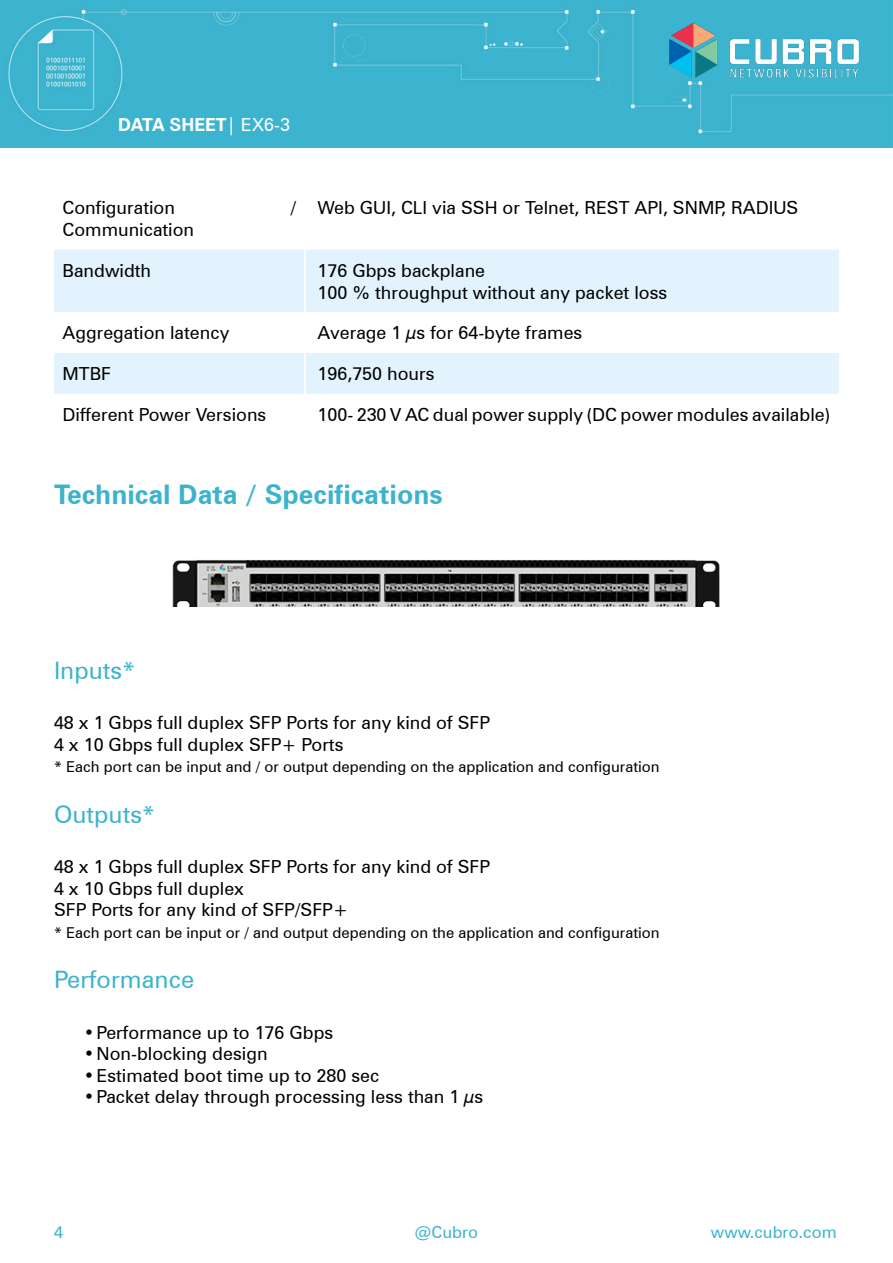
<style>
.page{position:relative;width:893px;height:1263px;background:#fff}
.page>*{position:absolute;margin:0;border:0;box-sizing:border-box;transform-origin:0 0}
.t1{font:700 27px "Zurich BT";color:#3cb3ce}
.t2{font:24px "Zurich BT";color:#3cb3ce}
.t3{font:18px/21.6px "Zurich BT";color:#000}
.t4{font:700 18px "Zurich BT";color:#fff}
.t5{font:16.5px "Zurich BT";color:#3cb3ce}
.t6{font:15px "Zurich BT";color:#000}
.s1{font-weight:400}
</style>
<div class="page">
<div style="left:0;top:0;width:893px;height:147px;background:#3cb4cf"></div>
<img style="left:669px;top:17px;width:189px;height:65px">
<svg style="left:54px;top:250px;width:785px;height:144px;fill:#e2f3fd"></svg>
<hr style="left:304px;top:250px;width:1px;height:62px;background:#fff">
<hr style="left:304px;top:312px;width:1px;height:41px;background:#fff">
<hr style="left:304px;top:353px;width:1px;height:41px;background:#fff">
<img style="left:172px;top:560px;width:548px;height:47px">
<p class="t4" style="left:118px;top:114px;width:174px">DATA SHEET<span class="s1">| EX6-3</span></p>
<p class="t3" style="left:63px;top:197px;width:114px">Configuration</p>
<p class="t3" style="left:291px;top:197px;width:7px">/</p>
<p class="t3" style="left:63px;top:219px;width:133px">Communication</p>
<p class="t3" style="left:317px;top:197px;width:482px">Web GUI, CLI via SSH or Telnet, REST API, SNMP, RADIUS</p>
<p class="t3" style="left:63px;top:260px;width:90px">Bandwidth</p>
<p class="t3" style="left:317px;top:260px;width:351px">176 Gbps backplane<br>100 % throughput without any packet loss</p>
<p class="t3" style="left:63px;top:322px;width:168px">Aggregation latency</p>
<p class="t3" style="left:317px;top:322px;width:266px">Average 1 µs for 64-byte frames</p>
<p class="t3" style="left:63px;top:363px;width:50px">MTBF</p>
<p class="t3" style="left:317px;top:363px;width:119px">196,750 hours</p>
<p class="t3" style="left:63px;top:404px;width:205px">Different Power Versions</p>
<p class="t3" style="left:317px;top:404px;width:514px">100- 230 V AC dual power supply (DC power modules available)</p>
<h1 class="t1" style="left:54px;top:478px;width:390px">Technical Data / Specifications</h1>
<h2 class="t2" style="left:54px;top:655px;width:82px">Inputs*</h2>
<p class="t3" style="left:54px;top:712px;width:438px">48 x 1 Gbps full duplex SFP Ports for any kind of SFP<br>4 x 10 Gbps full duplex SFP+ Ports</p>
<p class="t6" style="left:54px;top:758px;width:607px">* Each port can be input and / or output depending on the application and configuration</p>
<h2 class="t2" style="left:54px;top:799px;width:102px">Outputs*</h2>
<p class="t3" style="left:54px;top:856px;width:438px">48 x 1 Gbps full duplex SFP Ports for any kind of SFP<br>4 x 10 Gbps full duplex<br>SFP Ports for any kind of SFP/SFP+</p>
<p class="t6" style="left:54px;top:923px;width:607px">* Each port can be input or / and output depending on the application and configuration</p>
<h2 class="t2" style="left:54px;top:965px;width:142px">Performance</h2>
<p class="t3" style="left:84px;top:1021px;width:251px">•Performance up to 176 Gbps</p>
<p class="t3" style="left:84px;top:1043px;width:185px">•Non-blocking design</p>
<p class="t3" style="left:84px;top:1064px;width:297px">•Estimated boot time up to 280 sec</p>
<p class="t3" style="left:84px;top:1086px;width:401px">•Packet delay through processing less than 1 µs</p>
<p class="t5" style="left:54px;top:1222px;width:11px">4</p>
<p class="t5" style="left:415px;top:1222px;width:65px">@Cubro</p>
<p class="t5" style="left:711px;top:1222px;width:127px">www.cubro.com</p>
</div>
